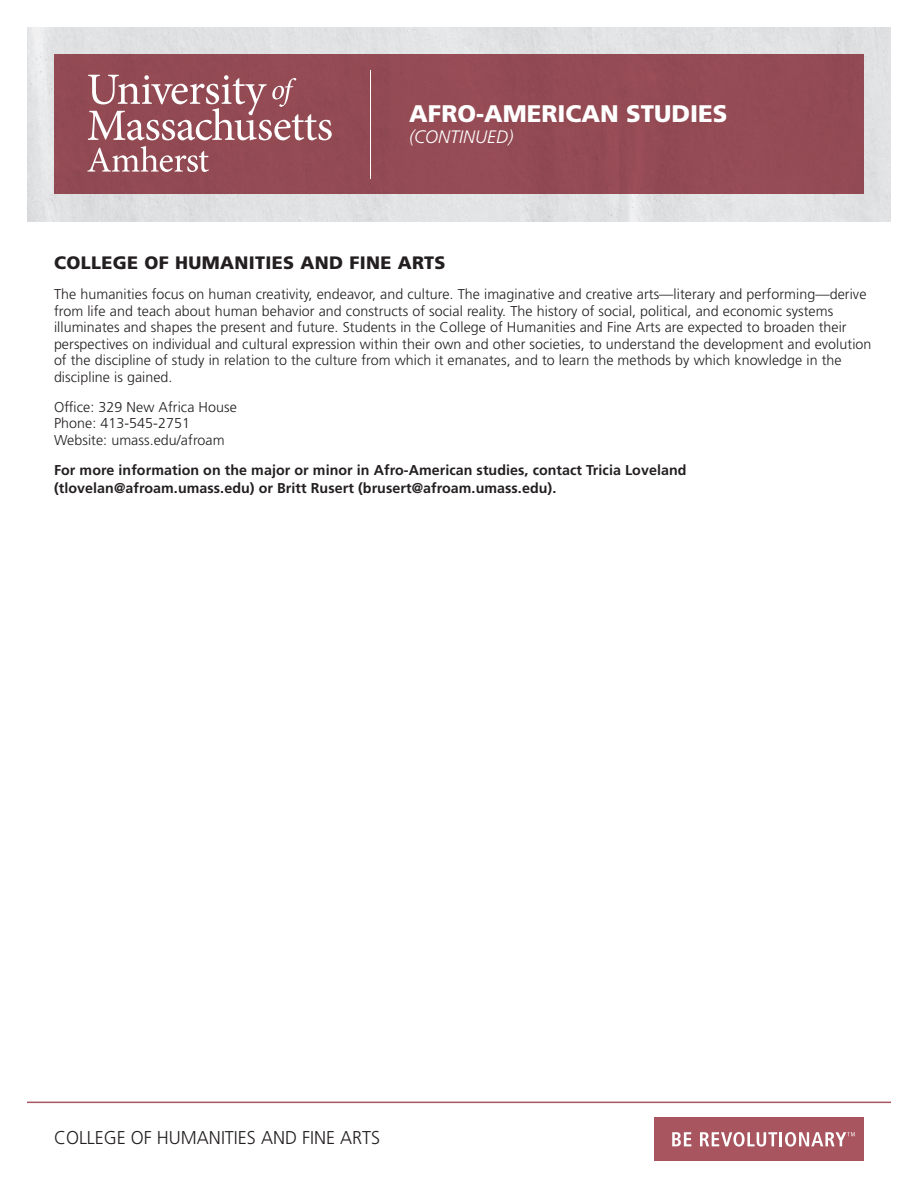
<style>
.page{position:relative;width:918px;height:1188px;background:#fff}
.page>*{position:absolute;margin:0;border:0;box-sizing:border-box;transform-origin:0 0}
.t1{font:900 24px "Frutiger LT Std";color:#fff}
.t2{font:300 18.6px "Frutiger LT Std";color:#231f20}
.t3{font:900 18px "Frutiger LT Std";letter-spacing:.02em;color:#231f20}
.t4{font:italic 300 18px "Frutiger LT Std";color:#fff}
.t5{font:300 14.25px/16.5px "Frutiger LT Std";letter-spacing:.005em;color:#231f20}
.t6{font:700 14.25px/17.2px "Frutiger LT Std";letter-spacing:.005em;color:#231f20}
</style>
<div class="page">
<div style="left:27px;top:27px;width:864px;height:195px;background:#e1e2e3"></div>
<div style="left:54px;top:54px;width:810px;height:140px;background:#944b54"></div>
<svg style="left:88px;top:75px;width:244px;height:65px"></svg>
<svg style="left:87px;top:146px;width:122px;height:26px"></svg>
<hr style="left:27px;top:1102px;width:864px;height:1px;background:#a8555f">
<div style="left:654px;top:1117px;width:210px;height:44px;background:#a8555f"></div>
<svg style="left:672px;top:1132px;width:19px;height:14px"></svg>
<svg style="left:700px;top:1132px;width:155px;height:15px"></svg>
<hr style="left:370px;top:70px;width:1px;height:109px;background:#fff">
<h1 class="t1" style="left:409px;top:99px;width:320px">AFRO-AMERICAN STUDIES</h1>
<p class="t4" style="left:409px;top:127px;width:106px">(CONTINUED)</p>
<p class="t3" style="left:54px;top:252px;width:393px">COLLEGE OF HUMANITIES AND FINE ARTS</p>
<p class="t5" style="left:54px;top:286px;width:819px">The humanities focus on human creativity, endeavor, and culture. The imaginative and creative arts—literary and performing—derive from life and teach about human behavior and constructs of social reality. The history of social, political, and economic systems illuminates and shapes the present and future. Students in the College of Humanities and Fine Arts are expected to broaden their perspectives on individual and cultural expression within their own and other societies, to understand the development and evolution of the discipline of study in relation to the culture from which it emanates, and to learn the methods by which knowledge in the discipline is gained.</p>
<p class="t5" style="left:54px;top:399px;width:184px">Office: 329 New Africa House<br>Phone: 413-545-2751<br>Website: umass.edu/afroam</p>
<p class="t6" style="left:54px;top:462px;width:634px">For more information on the major or minor in Afro-American studies, contact Tricia Loveland (tlovelan@afroam.umass.edu) or Britt Rusert (brusert@afroam.umass.edu).</p>
<h2 class="t2" style="left:54px;top:1127px;width:328px">COLLEGE OF HUMANITIES AND FINE ARTS</h2>
</div>
